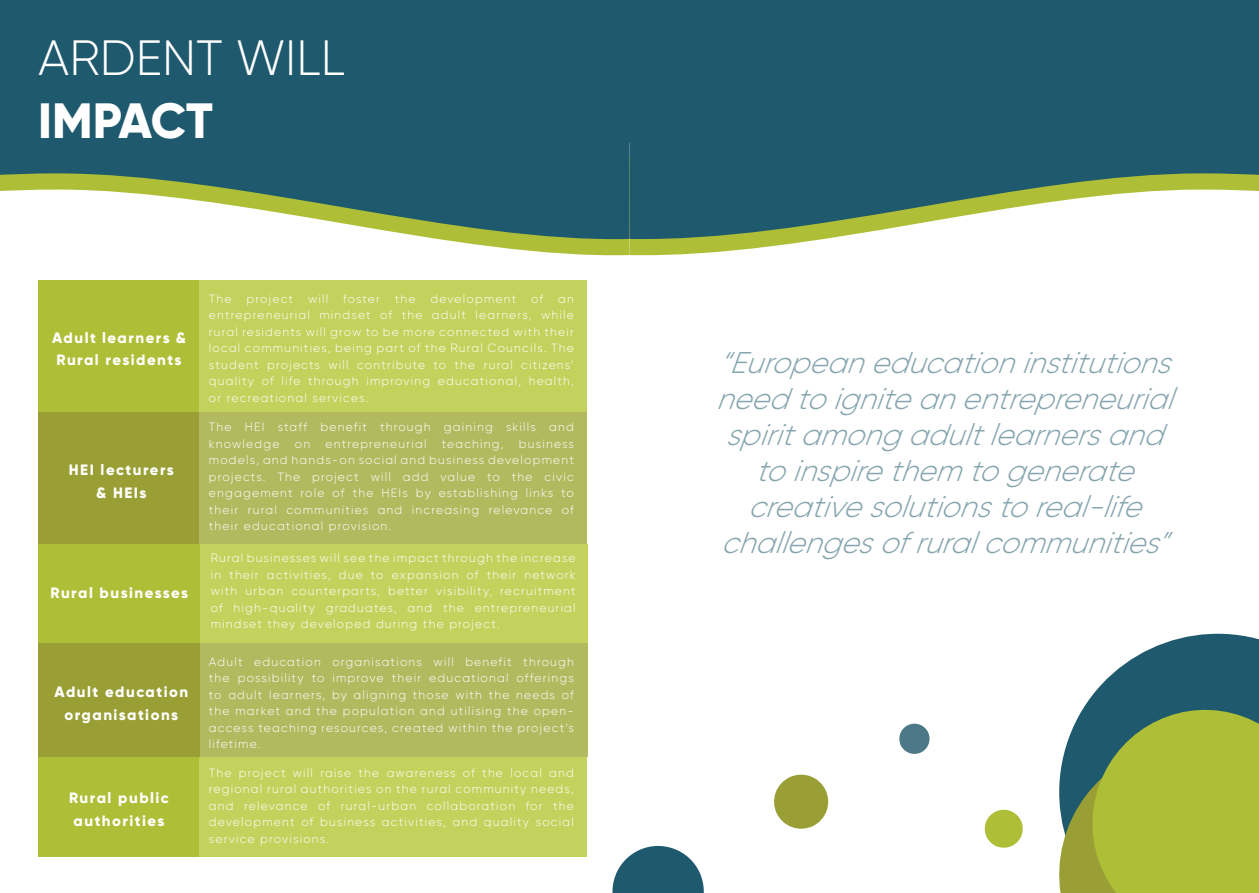
<style>
.page{position:relative;width:1259px;height:893px;background:#fff}
.page>*{position:absolute;margin:0;border:0;box-sizing:border-box;transform-origin:0 0}
.t1{font:300 49.5px "Gilroy";color:#fff}
.t2{font:800 49.5px "Gilroy";letter-spacing:-.01em;color:#fff}
.t3{font:italic 300 30px/36px "Gilroy";color:#86a5af;text-align:center}
.t4{font:800 15px/22.5px "Gilroy";letter-spacing:.1em;color:#fff;text-align:center}
.t5{font:300 12px/16.5px "Gilroy";letter-spacing:.1em;color:#fff;text-align:justify}
</style>
<div class="page">
<svg style="left:629px;top:242px;width:174px;height:14px;fill:#aebe36"></svg>
<svg style="left:629px;top:143px;width:630px;height:99px;fill:#1f596d"></svg>
<svg style="left:466px;top:243px;width:163px;height:13px;fill:#aebe36"></svg>
<svg style="left:0;top:143px;width:629px;height:100px;fill:#1f596d"></svg>
<div style="left:0;top:1px;width:1259px;height:142px;background:#1f596d"></div>
<div style="left:0;top:0;width:1259px;height:132px;background:#1f596d"></div>
<div style="left:38px;top:280px;width:162px;height:132px;background:#aebe36"></div>
<div style="left:200px;top:280px;width:387px;height:132px;background:#c2d25c"></div>
<div style="left:38px;top:412px;width:162px;height:132px;background:#999f34"></div>
<div style="left:200px;top:412px;width:387px;height:132px;background:#b2b95e"></div>
<div style="left:38px;top:544px;width:162px;height:99px;background:#aebe36"></div>
<div style="left:200px;top:544px;width:387px;height:99px;background:#c2d25c"></div>
<div style="left:38px;top:643px;width:162px;height:114px;background:#999f34"></div>
<div style="left:200px;top:643px;width:387px;height:114px;background:#b2b95e"></div>
<div style="left:39px;top:757px;width:161px;height:100px;background:#aebe36"></div>
<div style="left:200px;top:757px;width:387px;height:100px;background:#c2d25c"></div>
<svg style="left:1092px;top:633px;width:167px;height:62px;fill:#1f596d"></svg>
<svg style="left:1059px;top:695px;width:200px;height:198px;background:#91a847"></svg>
<svg style="left:899px;top:723px;width:31px;height:31px"></svg>
<svg style="left:774px;top:774px;width:55px;height:55px"></svg>
<svg style="left:984px;top:809px;width:39px;height:39px"></svg>
<svg style="left:612px;top:845px;width:92px;height:48px"></svg>
<h1 class="t1" style="left:38px;top:28px;width:308px">ARDENT WILL</h1>
<h1 class="t2" style="left:38px;top:90px;width:176px">IMPACT</h1>
<p class="t4" style="left:52px;top:326px;width:135px;text-align:left">Adult learners &amp;<br>Rural residents</p>
<p class="t4" style="left:69px;top:458px;width:107px">HEI lecturers &amp; HEIs</p>
<p class="t4" style="left:50px;top:582px;width:139px">Rural businesses</p>
<p class="t4" style="left:55px;top:681px;width:135px">Adult education organisations</p>
<p class="t4" style="left:69px;top:786px;width:101px">Rural public authorities</p>
<p class="t5" style="left:209px;top:290px;width:366px">The project will foster the development of an entrepreneurial mindset of the adult learners, while rural residents will grow to be more connected with their local communities, being part of the Rural Councils. The student projects will contribute to the rural citizens’ quality of life through improving educational, health, or recreational services.</p>
<p class="t5" style="left:209px;top:419px;width:366px">The HEI staff benefit through gaining skills and knowledge</p>
<p class="t5" style="left:295px;top:435px;width:17px">on</p>
<p class="t5" style="left:325px;top:435px;width:102px">entrepreneurial</p>
<p class="t5" style="left:442px;top:435px;width:63px">teaching,</p>
<p class="t5" style="left:209px;top:435px;width:366px;text-indent:310px">business models, and hands-on social and business development projects. The project will add value to the civic engagement role of the HEIs by establishing links to their rural communities and increasing relevance of their educational provision.</p>
<p class="t5" style="left:211px;top:550px;width:366px">Rural businesses will see the impact through the increase in their activities, due to expansion of their network with urban counterparts, better visibility, recruitment of high-quality graduates, and the entrepreneurial mindset they developed during the project.</p>
<p class="t5" style="left:209px;top:653px;width:366px">Adult education organisations will benefit through the possibility to improve their educational offerings to adult learners, by aligning those with the needs of the market and the population and utilising the open&shy;access teaching resources, created within the project’s lifetime.</p>
<p class="t5" style="left:209px;top:764px;width:366px">The project will raise the awareness of the local and regional rural authorities on the rural community needs, and relevance of rural-urban collaboration for the development of business activities, and quality social service provisions.</p>
<h2 class="t3" style="left:716px;top:344px;width:470px">“Europeaneducationinstitutions needtoigniteanentrepreneurial spiritamongadultlearnersand toinspirethem togenerate creativesolutionstoreal-life challengesofruralcommunities”</h2>
</div>
